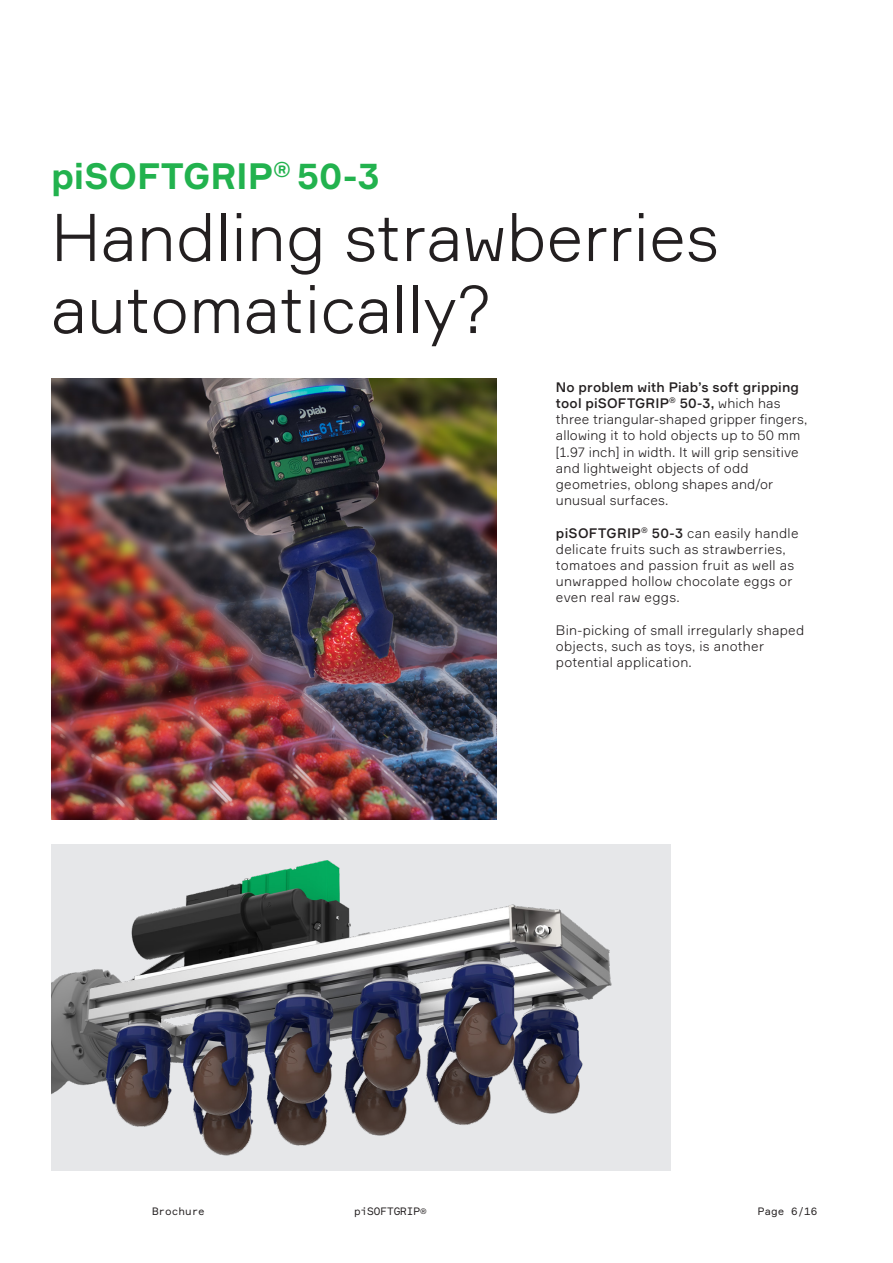
<style>
.page{position:relative;width:893px;height:1263px;background:#fff}
.page>*{position:absolute;margin:0;border:0;box-sizing:border-box;transform-origin:0 0}
.Heading_44_48{font:300 66px/72px "Formular";color:#231f20}
._24_30_Pre-header_gr{font:700 36px "Formular";letter-spacing:-.005em;color:#22b24e}
.Small_body{font:300 13.5px/16.2px "Formular";letter-spacing:.01em;color:#231f20}
.Medium_-_Body_10{font:300 13.5px/16.2px "Formular";letter-spacing:.02em;color:#231f20}
.t1{font:10.5px "Formular Mono";color:#231f20}
.s1{font-weight:500}
</style>
<div class="page">
<img style="left:51px;top:378px;width:446px;height:442px">
<div style="left:51px;top:844px;width:619px;height:326px;background:#e6e7e9"></div>
<img style="left:51px;top:860px;width:561px;height:296px">
<p class="_24_30_Pre-header_gr" style="left:51px;top:154px;width:330px">piSOFTGRIP<sup>®</sup> 50-3</p>
<p class="Heading_44_48" style="left:51px;top:200px;width:669px">Handling strawberries automatically?</p>
<p class="Small_body" style="left:556px;top:379px;width:253px"><span class="s1">No problem with Piab’s soft gripping tool piSOFTGRIP</span><sup>®</sup> <span class="s1">50-3,</span> which has three triangular-shaped gripper fingers, allowing it to hold objects up to 50 mm [1.97 inch] in width. It will grip sensitive and lightweight objects of odd geometries, oblong shapes and/or unusual surfaces.</p>
<p class="Medium_-_Body_10" style="left:556px;top:524px;width:244px"><span class="s1">piSOFTGRIP</span><sup>®</sup> <span class="s1">50-3</span> can easily handle delicate fruits such as strawberries, tomatoes and passion fruit as well as unwrapped hollow chocolate eggs or even real raw eggs.</p>
<p class="Medium_-_Body_10" style="left:556px;top:622px;width:250px">Bin-picking of small irregularly shaped objects, such as toys, is another potential application.</p>
<p class="t1" style="left:152px;top:1205px;width:54px">Brochure</p>
<p class="t1" style="left:354px;top:1205px;width:74px">piSOFTGRIP®</p>
<p class="t1" style="left:758px;top:1205px;width:61px">Page 6/16</p>
</div>
